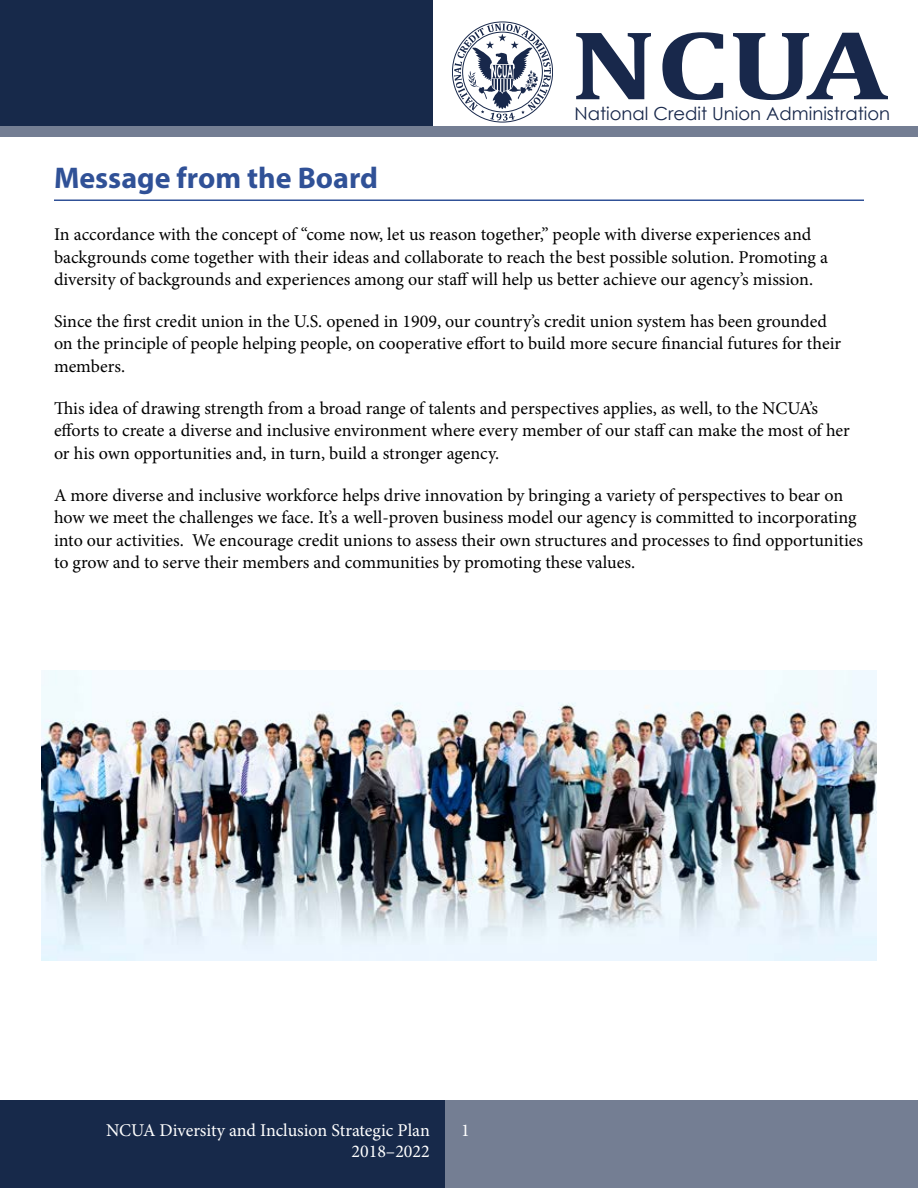
<style>
.page{position:relative;width:918px;height:1188px;background:#fff}
.page>*{position:absolute;margin:0;border:0;box-sizing:border-box;transform-origin:0 0}
.t1{font:700 99.3px "Cambria";color:#18284b;scale:1.27 1}
.t2{font:700 30px "Myriad Pro";color:#305197}
.body_text{font:18px/22.5px "Minion Pro";color:#000}
.t3{font:18px "Minion Pro";color:#fff}
.t4{font:18px "Century Gothic";color:#18284b}
</style>
<div class="page">
<svg style="left:454px;top:24px;width:97px;height:97px"></svg>
<div style="left:462px;top:32px;width:81px;height:80px;border:1px solid #18284b;border-radius:50%"></div>
<div style="left:0;top:0;width:433px;height:127px;background:#17294a"></div>
<div style="left:0;top:127px;width:918px;height:10px;background:#747e93"></div>
<div style="left:0;top:1100px;width:446px;height:88px;background:#17294a"></div>
<div style="left:446px;top:1100px;width:472px;height:88px;background:#747e93"></div>
<hr style="left:54px;top:200px;width:810px;height:1px;background:#305197">
<img style="left:42px;top:670px;width:834px;height:291px">
<h1 class="t1" style="left:570px;top:5px;width:253px">NCUA</h1>
<p class="t4" style="left:574px;top:102px;width:317px">National Credit Union Administration</p>
<h1 class="t2" style="left:54px;top:158px;width:326px">Message from the Board</h1>
<p class="body_text" style="left:54px;top:223px;width:775px">In accordance with the concept of “come now, let us reason together,” people with diverse experiences and backgrounds come together with their ideas and collaborate to reach the best possible solution. Promoting a diversity of backgrounds and experiences among our staff will help us better achieve our agency’s mission.</p>
<p class="body_text" style="left:54px;top:310px;width:789px">Since the first credit union in the U.S. opened in 1909, our country’s credit union system has been grounded on the principle of people helping people, on cooperative effort to build more secure financial futures for their members.</p>
<p class="body_text" style="left:54px;top:397px;width:797px">This idea of drawing strength from a broad range of talents and perspectives applies, as well, to the NCUA’s efforts to create a diverse and inclusive environment where every member of our staff can make the most of her or his own opportunities and, in turn, build a stronger agency.</p>
<p class="body_text" style="left:54px;top:484px;width:811px">A more diverse and inclusive workforce helps drive innovation by bringing a variety of perspectives to bear on how we meet the challenges we face. It’s a well-proven business model our agency is committed to incorporating into our activities. We encourage credit unions to assess their own structures and processes to find opportunities to grow and to serve their members and communities by promoting these values.</p>
<p class="t3" style="left:106px;top:1118px;width:325px">NCUA Diversity and Inclusion Strategic Plan</p>
<p class="t3" style="left:461px;top:1118px;width:10px">1</p>
<p class="t3" style="left:351px;top:1140px;width:80px">2018–2022</p>
</div>
